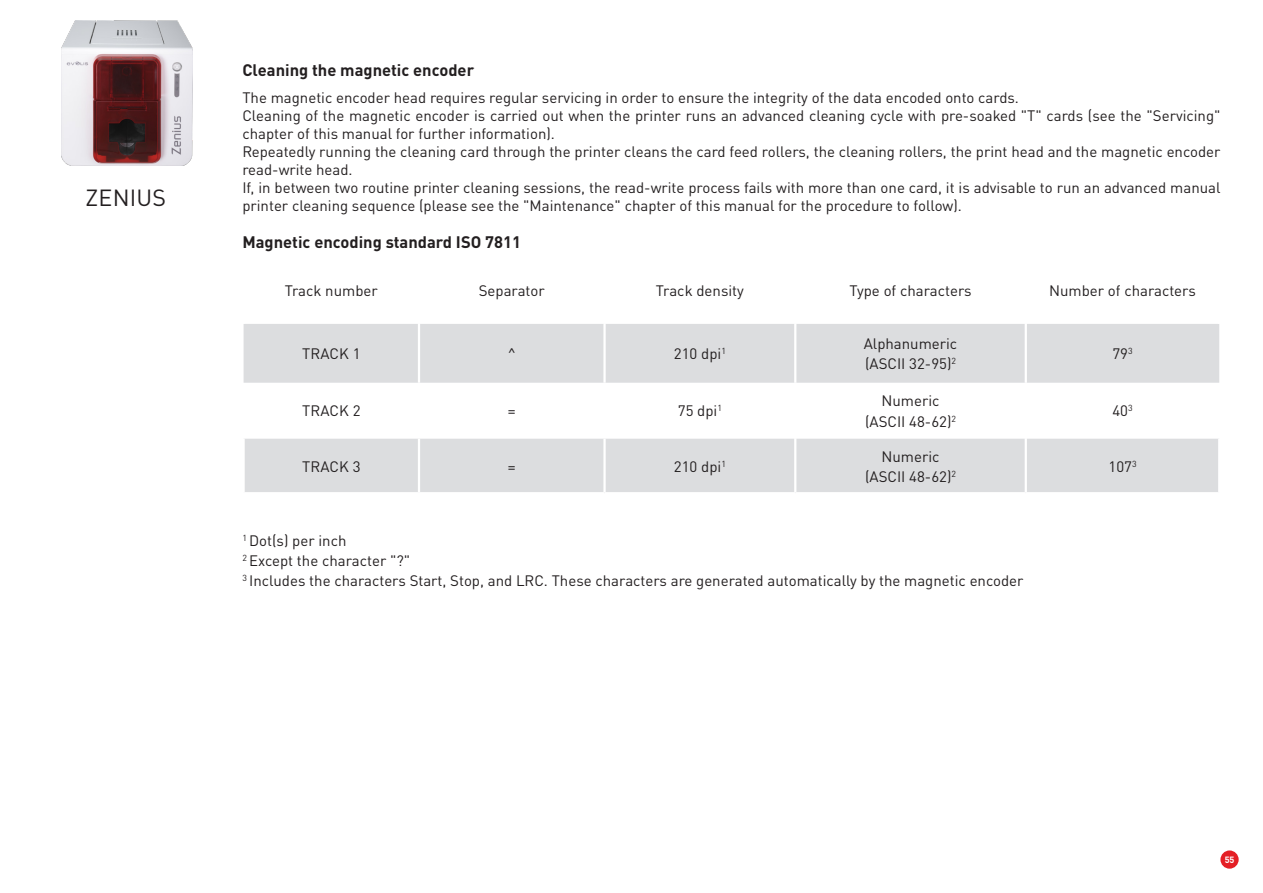
<style>
.page{position:relative;width:1263px;height:893px;background:#fff}
.page>*{position:absolute;margin:0;border:0;box-sizing:border-box;transform-origin:0 0}
.t1{font:23.1px "DINOT";letter-spacing:.01em;color:#231f20}
.t2{font:700 16.5px "DINOT";color:#231f20}
.t3{font:15px/18px "DINOT";color:#231f20}
.t4{font:700 9px "DINOT";color:#fff}
</style>
<div class="page">
<img style="left:61px;top:20px;width:131px;height:145px">
<div style="left:1220px;top:850px;width:19px;height:19px;background:#e41f25;border-radius:50%"></div>
<svg style="left:244px;top:324px;width:975px;height:168px;fill:#dcdddf"></svg>
<hr style="left:418px;top:324px;width:2px;height:59px;background:#fff">
<hr style="left:603px;top:324px;width:3px;height:59px;background:#fff">
<hr style="left:794px;top:324px;width:2px;height:59px;background:#fff">
<hr style="left:1025px;top:324px;width:2px;height:59px;background:#fff">
<hr style="left:794px;top:383px;width:2px;height:56px;background:#fff">
<hr style="left:1025px;top:383px;width:2px;height:56px;background:#fff">
<hr style="left:242px;top:439px;width:3px;height:53px;background:#fff">
<hr style="left:418px;top:439px;width:2px;height:53px;background:#fff">
<hr style="left:603px;top:439px;width:3px;height:53px;background:#fff">
<hr style="left:794px;top:439px;width:2px;height:53px;background:#fff">
<hr style="left:1025px;top:439px;width:2px;height:53px;background:#fff">
<hr style="left:1218px;top:439px;width:2px;height:53px;background:#fff">
<h1 class="t1" style="left:86px;top:183px;width:82px">ZENIUS</h1>
<p class="t2" style="left:242px;top:60px;width:233px">Cleaning the magnetic encoder</p>
<p class="t3" style="left:242px;top:88px;width:980px">The magnetic encoder head requires regular servicing in order to ensure the integrity of the data encoded onto cards.<br>Cleaning of the magnetic encoder is carried out when the printer runs an advanced cleaning cycle with pre-soaked "T" cards (see the "Servicing" chapter of this manual for further information).<br>Repeatedly running the cleaning card through the printer cleans the card feed rollers, the cleaning rollers, the print head and the magnetic encoder read-write head.<br>If, in between two routine printer cleaning sessions, the read-write process fails with more than one card, it is advisable to run an advanced manual printer cleaning sequence (please see the "Maintenance" chapter of this manual for the procedure to follow).</p>
<p class="t2" style="left:242px;top:231px;width:280px">Magnetic encoding standard ISO 7811</p>
<p class="t3" style="left:285px;top:281px;width:94px">Track number</p>
<p class="t3" style="left:479px;top:281px;width:68px">Separator</p>
<p class="t3" style="left:656px;top:281px;width:89px">Track density</p>
<p class="t3" style="left:849px;top:281px;width:124px">Type of characters</p>
<p class="t3" style="left:1049px;top:281px;width:148px">Number of characters</p>
<p class="t3" style="left:302px;top:344px;width:60px">TRACK 1</p>
<p class="t3" style="left:508px;top:344px;width:10px">^</p>
<p class="t3" style="left:674px;top:344px;width:53px">210 dpi<sup>1</sup></p>
<p class="t3" style="left:864px;top:333px;width:95px;line-height:20.1px">Alphanumeric (ASCII 32-95)<sup>2</sup></p>
<p class="t3" style="left:1112px;top:344px;width:22px">79<sup>3</sup></p>
<p class="t3" style="left:302px;top:402px;width:60px">TRACK 2</p>
<p class="t3" style="left:508px;top:402px;width:9px">=</p>
<p class="t3" style="left:678px;top:402px;width:46px">75 dpi<sup>1</sup></p>
<p class="t3" style="left:865px;top:391px;width:92px;line-height:20.1px;text-align:center">Numeric (ASCII 48-62)<sup>2</sup></p>
<p class="t3" style="left:1112px;top:402px;width:22px">40<sup>3</sup></p>
<p class="t3" style="left:302px;top:457px;width:60px">TRACK 3</p>
<p class="t3" style="left:508px;top:457px;width:9px">=</p>
<p class="t3" style="left:674px;top:457px;width:53px">210 dpi<sup>1</sup></p>
<p class="t3" style="left:865px;top:446px;width:92px;line-height:20.1px;text-align:center">Numeric (ASCII 48-62)<sup>2</sup></p>
<p class="t3" style="left:1108px;top:457px;width:30px">107<sup>3</sup></p>
<p class="t3" style="left:242px;top:530px;width:783px;line-height:20.1px"><sup>1</sup> Dot(s) per inch<br><sup>2</sup> Except the character "?"<br><sup>3</sup> Includes the characters Start, Stop, and LRC. These characters are generated automatically by the magnetic encoder</p>
<p class="t4" style="left:1225px;top:854px;width:11px">55</p>
</div>
